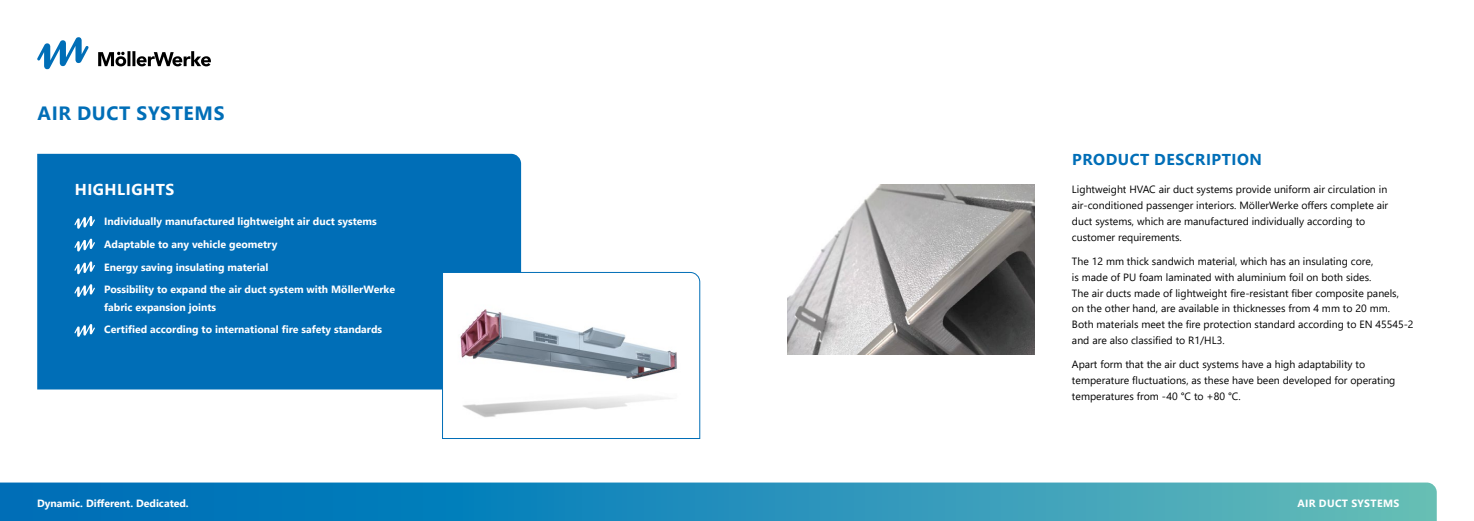
<style>
.page{position:relative;width:1474px;height:521px;background:#fff}
.page>*{position:absolute;margin:0;border:0;box-sizing:border-box;transform-origin:0 0}
.t1{font:700 19.25px "Segoe UI";letter-spacing:.035em;color:#006eb7}
.t2{font:700 15.75px "Segoe UI";letter-spacing:.035em;color:#006eb7}
.t3{font:700 15.75px "Segoe UI";letter-spacing:.035em;color:#fff}
.t4{font:10.5px/15.8px "Segoe UI";color:#000}
.t5{font:700 10.5px/22.8px "Segoe UI";color:#fff}
.t6{font:700 10.5px "Segoe UI";letter-spacing:.035em;color:#fff}
</style>
<div class="page">
<div style="left:37px;top:154px;width:484px;height:235px;background:#006eb7"></div>
<svg style="left:74px;top:216px;width:21px;height:13px"></svg>
<svg style="left:74px;top:239px;width:21px;height:12px"></svg>
<svg style="left:74px;top:261px;width:21px;height:13px"></svg>
<svg style="left:74px;top:284px;width:21px;height:13px"></svg>
<svg style="left:74px;top:324px;width:21px;height:13px"></svg>
<svg style="left:37px;top:37px;width:52px;height:32px"></svg>
<svg style="left:98px;top:51px;width:113px;height:15px"></svg>
<svg style="left:441px;top:272px;width:259px;height:167px"></svg>
<img style="left:787px;top:185px;width:247px;height:170px">
<svg style="left:0;top:482px;width:1436px;height:39px;background:#2892ba"></svg>
<h1 class="t1" style="left:38px;top:95px;width:188px">AIR DUCT SYSTEMS</h1>
<h2 class="t3" style="left:75px;top:175px;width:101px">HIGHLIGHTS</h2>
<p class="t5" style="left:104px;top:209px;width:292px">Individually manufactured lightweight air duct systems Adaptable to any vehicle geometry<br>Energy saving insulating material<br>Possibility to expand the air duct system with MöllerWerke</p>
<p class="t5" style="left:104px;top:295px;width:279px">fabric expansion joints<br>Certified according to international fire safety standards</p>
<h2 class="t2" style="left:1072px;top:145px;width:191px">PRODUCT DESCRIPTION</h2>
<p class="t4" style="left:1071px;top:181px;width:318px">Lightweight HVAC air duct systems provide uniform air circulation in air-conditioned passenger interiors. MöllerWerke offers complete air duct systems, which are manufactured individually according to customer requirements.</p>
<p class="t4" style="left:1071px;top:253px;width:343px">The 12 mm thick sandwich material, which has an insulating core,<br>is made of PU foam laminated with aluminium foil on both sides.<br>The air ducts made of lightweight fire-resistant fiber composite panels, on the other hand, are available in thicknesses from 4 mm to 20 mm.<br>Both materials meet the fire protection standard according to EN 45545-2 and are also classified to R1/HL3.</p>
<p class="t4" style="left:1071px;top:356px;width:325px">Apart form that the air duct systems have a high adaptability to temperature fluctuations, as these have been developed for operating temperatures from -40 °C to +80 °C.</p>
<p class="t5" style="left:37px;top:491px;width:153px">Dynamic. Different. Dedicated.</p>
<p class="t6" style="left:1297px;top:493px;width:103px">AIR DUCT SYSTEMS</p>
</div>
